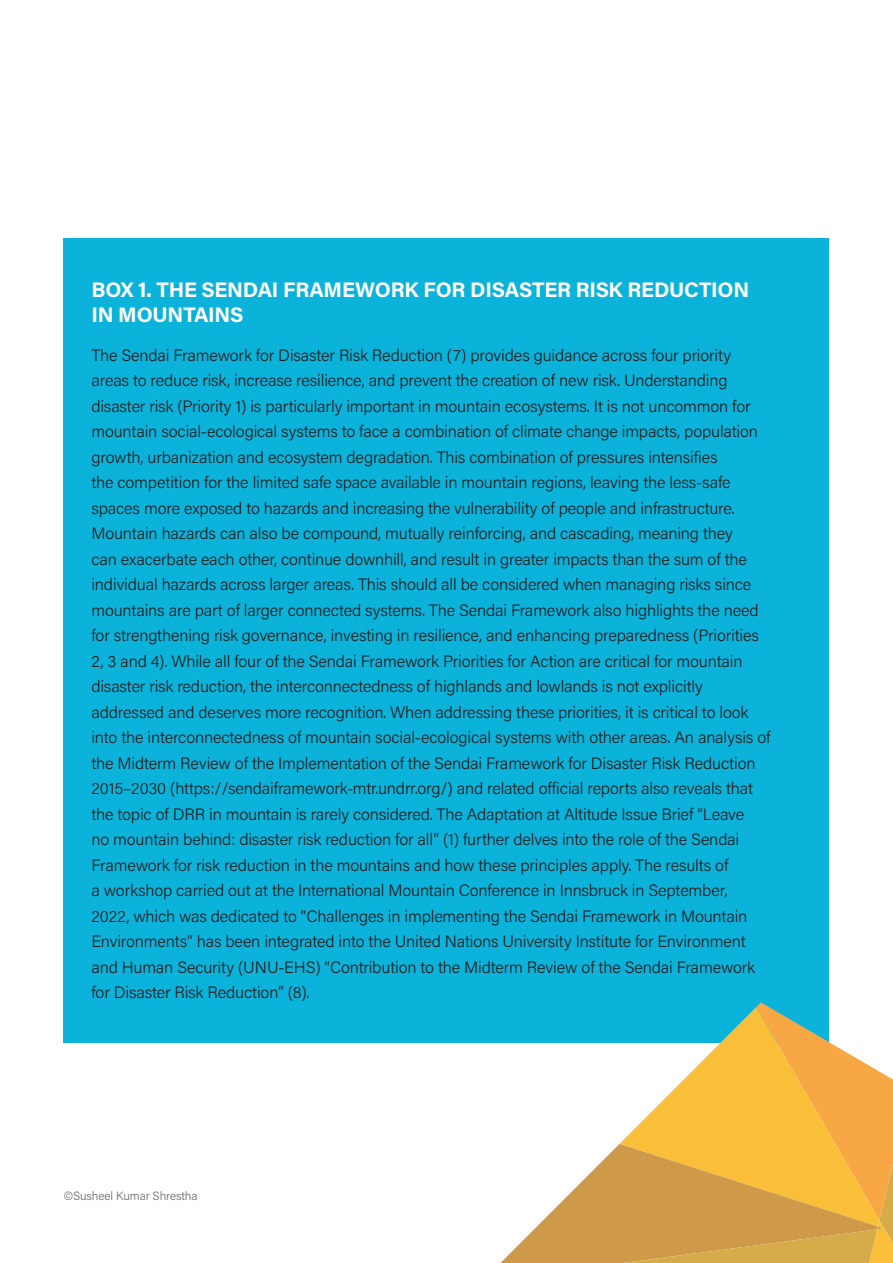
<style>
.page{position:relative;width:893px;height:1263px;background:#fff}
.page>*{position:absolute;margin:0;border:0;box-sizing:border-box;transform-origin:0 0}
.box_title{font:700 21px/25.5px "Acumin Pro";letter-spacing:-.01em;color:#fff}
.Testo{font:300 16.5px/25.5px "Acumin Pro";letter-spacing:-.01em;color:#231f20}
.Copyrights{font:300 12px "Acumin Pro";letter-spacing:-.015em;color:#6c6d70}
</style>
<div class="page">
<div style="left:64px;top:238px;width:765px;height:805px;background:#0bb3db"></div>
<svg style="left:500px;top:1002px;width:393px;height:261px"></svg>
<p class="box_title" style="left:91px;top:276px;width:659px">BOX 1. THE SENDAI FRAMEWORK FOR DISASTER RISK REDUCTION<br>IN MOUNTAINS</p>
<p class="Testo" style="left:91px;top:342px;width:681px">The Sendai Framework for Disaster Risk Reduction (7) provides guidance across four priority areas to reduce risk, increase resilience, and prevent the creation of new risk. Understanding disaster risk (Priority 1) is particularly important in mountain ecosystems. It is not uncommon for mountain social-ecological systems to face a combination of climate change impacts, population growth, urbanization and ecosystem degradation. This combination of pressures intensifies<br>the competition for the limited safe space available in mountain regions, leaving the less-safe spaces more exposed to hazards and increasing the vulnerability of people and infrastructure.<br>Mountain hazards can also be compound, mutually reinforcing, and cascading, meaning they<br>can exacerbate each other, continue downhill, and result in greater impacts than the sum of the individual hazards across larger areas. This should all be considered when managing risks since mountains are part of larger connected systems. The Sendai Framework also highlights the need for strengthening risk governance, investing in resilience, and enhancing preparedness (Priorities 2, 3 and 4). While all four of the Sendai Framework Priorities for Action are critical for mountain disaster risk reduction, the interconnectedness of highlands and lowlands is not explicitly addressed and deserves more recognition. When addressing these priorities, it is critical to look into the interconnectedness of mountain social-ecological systems with other areas. An analysis of the Midterm Review of the Implementation of the Sendai Framework for Disaster Risk Reduction 2015–2030 (https://sendaiframework-mtr.undrr.org/) and related official reports also reveals that the topic of DRR in mountain is rarely considered. The Adaptation at Altitude Issue Brief “Leave<br>no mountain behind: disaster risk reduction for all” (1) further delves into the role of the Sendai Framework for risk reduction in the mountains and how these principles apply. The results of<br>a workshop carried out at the International Mountain Conference in Innsbruck in September,<br>2022, which was dedicated to “Challenges in implementing the Sendai Framework in Mountain Environments” has been integrated into the United Nations University Institute for Environment and Human Security (UNU-EHS) “Contribution to the Midterm Review of the Sendai Framework for Disaster Risk Reduction” (8).</p>
<p class="Copyrights" style="left:64px;top:1187px;width:135px">©Susheel Kumar Shrestha</p>
</div>
